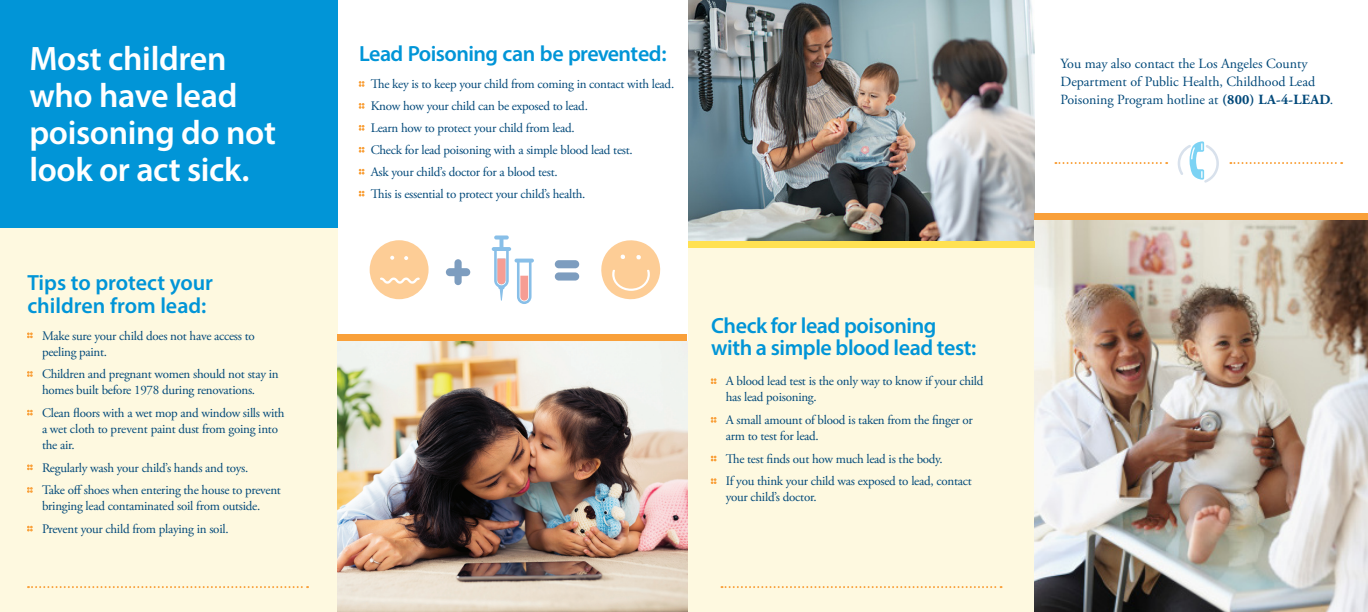
<style>
.page{position:relative;width:1368px;height:612px;background:#fff}
.page>*{position:absolute;margin:0;border:0;box-sizing:border-box;transform-origin:0 0}
.t1{font:600 34px/37px "Myriad Pro";letter-spacing:-.01em;color:#fff}
.t2{font:600 22px/22px "Myriad Pro";letter-spacing:-.02em;color:#0195d7}
.t3{font:600 22px/22.8px "Myriad Pro";color:#0195d7}
.t4{font:14px/18px "Adobe Garamond Pro";color:#004879}
.t5{font:13px/16px "Adobe Garamond Pro";letter-spacing:-.02em;color:#004879}
.s1{font-weight:700}
</style>
<div class="page">
<div style="left:0;top:0;width:337px;height:612px;background:#fef9e0"></div>
<div style="left:688px;top:30px;width:346px;height:582px;background:#fef9e0"></div>
<div style="left:0;top:0;width:337px;height:228px;background:#0195d7"></div>
<svg style="left:28px;top:586px;width:280px;height:2px"></svg>
<svg style="left:722px;top:586px;width:280px;height:2px"></svg>
<svg style="left:1055px;top:162px;width:112px;height:2px"></svg>
<svg style="left:1230px;top:162px;width:112px;height:2px"></svg>
<img style="left:688px;top:0;width:346px;height:241px">
<img style="left:337px;top:341px;width:350px;height:271px">
<img style="left:1034px;top:220px;width:334px;height:392px">
<div style="left:337px;top:334px;width:350px;height:7px;background:#f9a03a"></div>
<div style="left:1034px;top:214px;width:334px;height:6px;background:#f9a03a"></div>
<div style="left:688px;top:241px;width:346px;height:7px;background:#ffe152"></div>
<svg style="left:1178px;top:141px;width:41px;height:42px"></svg>
<svg style="left:492px;top:235px;width:42px;height:69px"></svg>
<svg style="left:601px;top:240px;width:60px;height:60px"></svg>
<svg style="left:446px;top:259px;width:24px;height:26px"></svg>
<div style="left:555px;top:260px;width:24px;height:8px;background:#7d9dbf;border-radius:4px"></div>
<div style="left:555px;top:272px;width:24px;height:9px;background:#7d9dbf;border-radius:4px"></div>
<svg style="left:370px;top:240px;width:59px;height:59px"></svg>
<svg style="left:711px;top:378px;width:6px;height:6px"></svg>
<svg style="left:711px;top:417px;width:6px;height:6px"></svg>
<svg style="left:711px;top:456px;width:6px;height:5px"></svg>
<svg style="left:711px;top:478px;width:6px;height:6px"></svg>
<svg style="left:359px;top:81px;width:6px;height:6px"></svg>
<svg style="left:359px;top:103px;width:6px;height:6px"></svg>
<svg style="left:359px;top:125px;width:6px;height:6px"></svg>
<svg style="left:359px;top:147px;width:6px;height:6px"></svg>
<svg style="left:359px;top:169px;width:6px;height:6px"></svg>
<svg style="left:359px;top:191px;width:6px;height:5px"></svg>
<svg style="left:27px;top:332px;width:6px;height:6px"></svg>
<svg style="left:27px;top:371px;width:6px;height:6px"></svg>
<svg style="left:27px;top:410px;width:6px;height:5px"></svg>
<svg style="left:27px;top:464px;width:6px;height:6px"></svg>
<svg style="left:27px;top:487px;width:6px;height:6px"></svg>
<svg style="left:27px;top:526px;width:6px;height:5px"></svg>
<p class="t1" style="left:29px;top:40px;width:248px">Most children who have lead poisoning do not look or act sick.</p>
<h2 class="t3" style="left:27px;top:271px;width:187px">Tips to protect your children from lead:</h2>
<p class="t5" style="left:42px;top:328px;width:214px">Make sure your child does not have access to peeling paint.</p>
<p class="t5" style="left:42px;top:367px;width:238px">Children and pregnant women should not stay in homes built before 1978 during renovations.</p>
<p class="t5" style="left:42px;top:405px;width:244px">Clean floors with a wet mop and window sills with a wet cloth to prevent paint dust from going into the air.</p>
<p class="t5" style="left:42px;top:456px;width:240px;line-height:22.7px">Regularly wash your child’s hands and toys.<br>Take off shoes when entering the house to prevent</p>
<p class="t5" style="left:42px;top:495px;width:220px;line-height:22.7px">bringing lead contaminated soil from outside.<br>Prevent your child from playing in soil.</p>
<h2 class="t2" style="left:359px;top:42px;width:309px">Lead Poisoning can be prevented:</h2>
<p class="t5" style="left:371px;top:74px;width:305px;line-height:21.9px">The key is to keep your child from coming in contact with lead.<br>Know how your child can be exposed to lead.<br>Learn how to protect your child from lead.<br>Check for lead poisoning with a simple blood lead test.<br>Ask your child’s doctor for a blood test.<br>This is essential to protect your child’s health.</p>
<h2 class="t2" style="left:711px;top:314px;width:267px">Check for lead poisoning with a simple blood lead test:</h2>
<p class="t5" style="left:726px;top:374px;width:259px">A blood lead test is the only way to know if your child has lead poisoning.</p>
<p class="t5" style="left:726px;top:412px;width:249px">A small amount of blood is taken from the finger or arm to test for lead.</p>
<p class="t5" style="left:726px;top:448px;width:247px;line-height:22.7px">The test finds out how much lead is the body.<br>If you think your child was exposed to lead, contact</p>
<p class="t5" style="left:726px;top:490px;width:92px">your child’s doctor.</p>
<p class="t4" style="left:1061px;top:55px;width:274px">You may also contact the Los Angeles County<br>Department of Public Health, Childhood Lead<br>Poisoning Program hotline at <span class="s1">(800) LA-4-LEAD</span>.</p>
</div>
